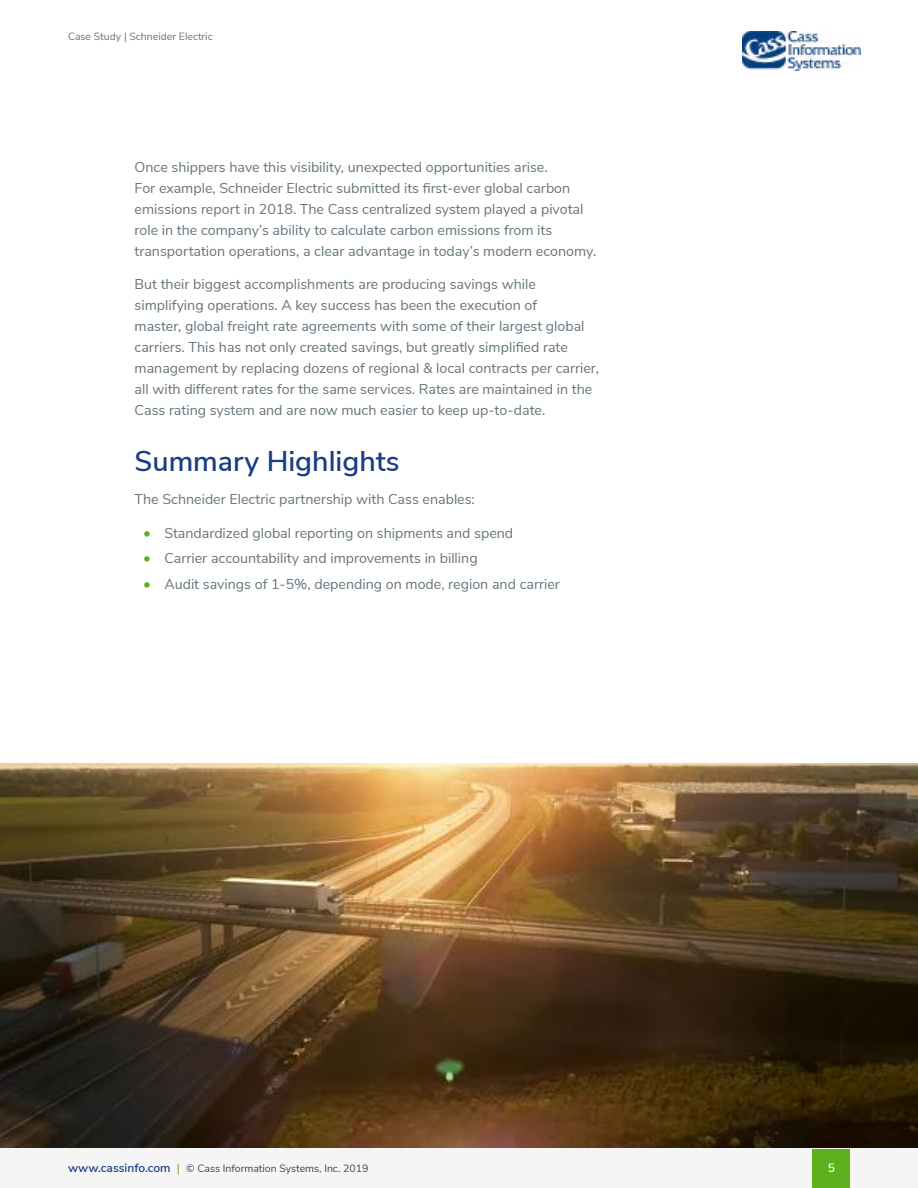
<style>
.page{position:relative;width:918px;height:1188px;background:#fff}
.page>*{position:absolute;margin:0;border:0;box-sizing:border-box;transform-origin:0 0}
.t1{font:600 28.5px "Nunito Sans";color:#1a3e84}
.t2{font:14.25px/21px "Nunito Sans";color:#65747c}
.t3{font:600 12px "Nunito Sans";color:#fff}
.t4{font:10.5px "Nunito Sans";color:#414658}
.t5{font:10.5px "Nunito Sans";color:#65747c}
.s1{font-size:15px;color:#5daf1b}
.s2{font-weight:600;font-size:12px;color:#1a3e84}
.s3{font-size:12px;color:#5daf1b}
</style>
<div class="page">
<img style="left:0;top:764px;width:918px;height:384px">
<div style="left:0;top:1149px;width:918px;height:39px;background:#f5f5f5"></div>
<div style="left:812px;top:1150px;width:38px;height:38px;background:#5daf1b"></div>
<img style="left:742px;top:31px;width:118px;height:40px">
<p class="t5" style="left:68px;top:29px;width:146px">Case Study | Schneider Electric</p>
<p class="t2" style="left:135px;top:155px;width:463px">Once shippers have this visibility, unexpected opportunities arise.<br>For example, Schneider Electric submitted its first-ever global carbon emissions report in 2018. The Cass centralized system played a pivotal role in the company’s ability to calculate carbon emissions from its transportation operations, a clear advantage in today’s modern economy.</p>
<p class="t2" style="left:135px;top:273px;width:466px">But their biggest accomplishments are producing savings while simplifying operations. A key success has been the execution of<br>master, global freight rate agreements with some of their largest global carriers. This has not only created savings, but greatly simplified rate management by replacing dozens of regional &amp; local contracts per carrier, all with different rates for the same services. Rates are maintained in the Cass rating system and are now much easier to keep up-to-date.</p>
<h1 class="t1" style="left:135px;top:440px;width:267px">Summary Highlights</h1>
<p class="t2" style="left:135px;top:488px;width:342px">The Schneider Electric partnership with Cass enables:</p>
<p class="t2" style="left:143px;top:522px;width:372px"><span class="s1">•</span> Standardized global reporting on shipments and spend</p>
<p class="t2" style="left:143px;top:547px;width:336px"><span class="s1">•</span> Carrier accountability and improvements in billing</p>
<p class="t2" style="left:143px;top:572px;width:418px"><span class="s1">•</span> Audit savings of 1-5%, depending on mode, region and carrier</p>
<p class="t4" style="left:68px;top:1160px;width:302px"><span class="s2">www.cassinfo.com</span> <span class="s3">|</span> © Cass Information Systems, Inc. 2019</p>
<p class="t3" style="left:828px;top:1159px;width:9px">5</p>
</div>
